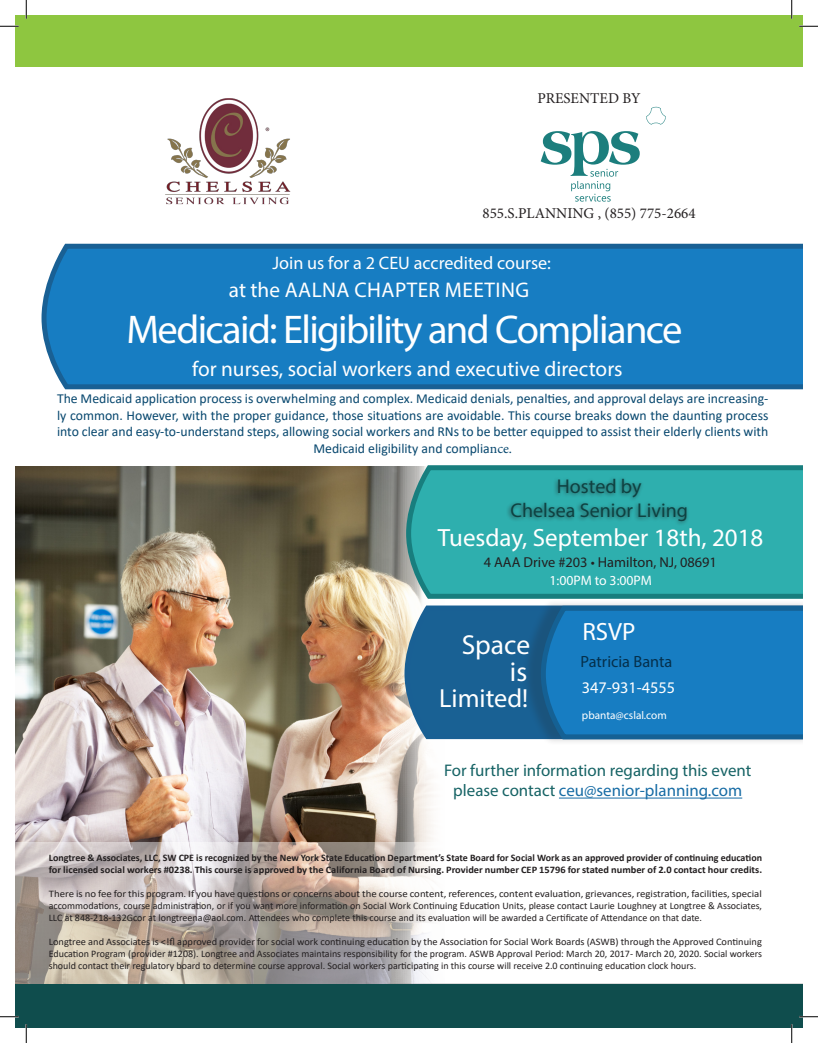
<style>
.page{position:relative;width:818px;height:1043px;background:#fff}
.page>*{position:absolute;margin:0;border:0;box-sizing:border-box;transform-origin:0 0}
.t1{font:40.25px "Myriad Pro";letter-spacing:-.04em;color:#fff}
.t2{font:27.5px "Myriad Pro";color:#fff}
.t3{font:26.25px "Myriad Pro";color:#fff}
.t4{font:25px "Myriad Pro";color:#fff}
.t5{font:21.25px "Myriad Pro";color:#fff}
.t6{font:21.25px "Myriad Pro";letter-spacing:.02em;color:#fff}
.t7{font:20px "Myriad Pro";color:#0f4141}
.t8{font:18.12px "Myriad Pro";color:#fff}
.t9{font:16.88px "Myriad Pro";color:#166365}
.t10{font:16.88px "Myriad Pro";color:#176ca5}
.t11{font:16.25px "Myriad Pro";color:#05304c}
.t12{font:16.25px "Myriad Pro";color:#fff}
.t13{font:15px "Minion Pro";color:#231f20}
.t14{font:14.38px "Myriad Pro";color:#231f20}
.t15{font:13.75px/16.5px "Calibri";color:#07476e;text-align:center}
.t16{font:13.75px "Myriad Pro";color:#fff}
.t17{font:11.25px "Myriad Pro";color:#fff}
.t18{font:10px/12px "Calibri";color:#231f20}
.t19{font:700 10px/12px "Calibri";color:#231f20}
.t20{font:10px "Calibri";color:#231f20;scale:1.08 1}
.t21{font:10px "Calibri";color:#231f20;scale:1.04 1}
.s1{font-family:"Minion Pro"}
.s2{color:#166365}
</style>
<div class="page">
<div style="left:15px;top:15px;width:787px;height:52px;background:#8ec640"></div>
<svg style="left:41px;top:243px;width:761px;height:147px;background:#1c7dbf"></svg>
<img style="left:15px;top:466px;width:418px;height:376px">
<svg style="left:15px;top:842px;width:787px;height:142px"></svg>
<div style="left:15px;top:984px;width:787px;height:44px;background:#0f4d4d"></div>
<svg style="left:646px;top:107px;width:20px;height:18px"></svg>
<svg style="left:540px;top:131px;width:99px;height:71px"></svg>
<svg style="left:403px;top:465px;width:399px;height:136px;background:#32abaa"></svg>
<svg style="left:402px;top:603px;width:120px;height:138px;background:#34729d"></svg>
<div style="left:522px;top:599px;width:280px;height:147px;background:#231f20;opacity:.2"></div>
<svg style="left:538px;top:603px;width:264px;height:139px;background:#1e7dbd"></svg>
<hr style="left:559px;top:797px;width:183px;height:1px;background:#176ca5">
<div style="left:506px;top:476px;width:183px;height:50px;background:#231f20;opacity:.6"></div>
<img style="left:165px;top:98px;width:126px;height:107px">
<svg style="left:0;top:25px;width:19px;height:2px"></svg>
<svg style="left:799px;top:25px;width:19px;height:2px"></svg>
<svg style="left:0;top:1015px;width:19px;height:2px"></svg>
<svg style="left:799px;top:1015px;width:19px;height:2px"></svg>
<svg style="left:25px;top:0;width:2px;height:19px"></svg>
<svg style="left:25px;top:1024px;width:2px;height:18px"></svg>
<svg style="left:791px;top:0;width:1px;height:19px"></svg>
<svg style="left:790px;top:1024px;width:2px;height:18px"></svg>
<p class="t13" style="left:537px;top:88px;width:105px">PRESENTED BY</p>
<p class="t13" style="left:482px;top:203px;width:215px">855.S.PLANNING , (855) 775-2664</p>
<p class="t8" style="left:272px;top:251px;width:280px">Join us for a 2 CEU accredited course:</p>
<p class="t6" style="left:229px;top:277px;width:302px">at the AALNA CHAPTER MEETING</p>
<p class="t1" style="left:126px;top:304px;width:557px">Medicaid: Eligibility and Compliance</p>
<p class="t5" style="left:192px;top:355px;width:432px">for nurses, social workers and executive directors</p>
<p class="t15" style="left:57px;top:390px;width:712px">The Medicaid application process is overwhelming and complex. Medicaid denials, penalties, and approval delays are increasing&shy;ly common. However, with the proper guidance, those situations are avoidable. This course breaks down the daunting process into clear and easy-to-understand steps, allowing social workers and RNs to be better equipped to assist their elderly clients with Medicaid eligibility and complia<span class="s1">nce.</span></p>
<p class="t7" style="left:557px;top:474px;width:86px">Hosted by</p>
<p class="t7" style="left:510px;top:498px;width:179px">Chelsea Senior Living</p>
<p class="t4" style="left:438px;top:522px;width:327px">Tuesday, September 18th, 2018</p>
<p class="t14" style="left:483px;top:553px;width:235px">4 AAA Drive #203 • Hamilton, NJ, 08691</p>
<p class="t2" style="left:461px;top:628px;width:70px">Space</p>
<p class="t2" style="left:510px;top:654px;width:19px">is</p>
<p class="t3" style="left:439px;top:682px;width:91px">Limited!</p>
<p class="t16" style="left:549px;top:571px;width:104px">1:00PM to 3:00PM</p>
<p class="t4" style="left:582px;top:616px;width:55px">RSVP</p>
<p class="t11" style="left:580px;top:651px;width:93px">Patricia Banta</p>
<p class="t12" style="left:582px;top:677px;width:95px">347-931-4555</p>
<p class="t17" style="left:582px;top:708px;width:86px">pbanta@cslal.com</p>
<p class="t9" style="left:444px;top:760px;width:308px">For further information regarding this event</p>
<p class="t10" style="left:453px;top:780px;width:290px"><span class="s2">please contact</span> ceu@senior-planning.com</p>
<p class="t19" style="left:49px;top:851px;width:714px">Longtree &amp; Associates, LLC, SW CPE is recognized by the New York State Education Department’s State Board for Social Work as an approved provider of continuing education for licensed social workers #0238. This course is approved by the California Board of Nursing. Provider number CEP 15796 for stated number of 2.0 contact hour credits.</p>
<p class="t20" style="left:49px;top:886px;width:661px">There is no fee for this program. If you have questions or concerns about the course content, references, content evaluation, grievances, registration, facilities, special</p>
<p class="t18" style="left:49px;top:899px;width:714px">accommodations, course administration, or if you want more information on Social Work Continuing Education Units, please contact Laurie Loughney at Longtree &amp; Associates,<br>LLC at 848-218-132Gcor at longtreena@aol.com. Attendees who complete this course and its evaluation will be awarded a Certificate of Attendance on that date.</p>
<p class="t21" style="left:49px;top:934px;width:687px">Longtree and Associates is &lt;!fl approved provider for social work continuing education by the Association for Social Work Boards (ASWB) through the Approved Continuing</p>
<p class="t18" style="left:49px;top:947px;width:714px">Education Program (provider #1208). Longtree and Associates maintains responsibility for the program. ASWB Approval Period: March 20, 2017- March 20, 2020. Social workers should contact their regulatory board to determine course approval. Social workers participating in this course will receive 2.0 continuing education clock hours.</p>
</div>
